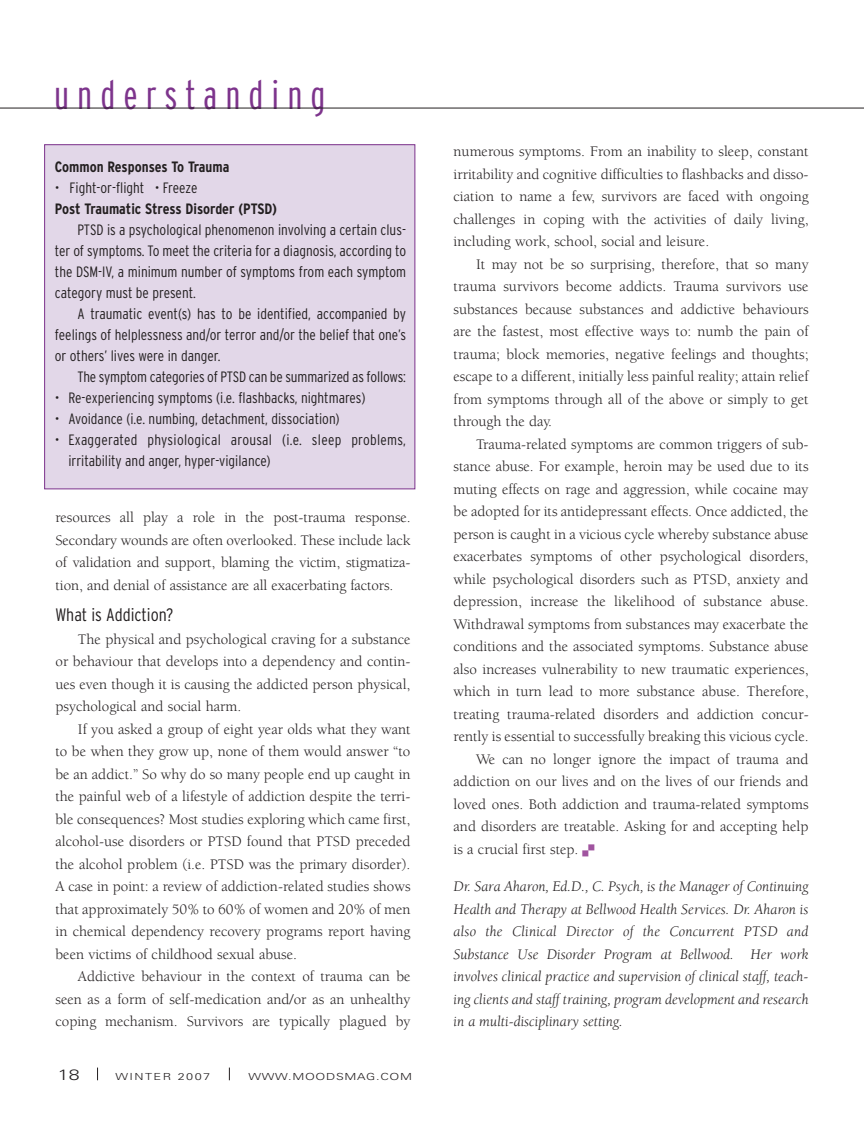
<style>
.page{position:relative;width:864px;height:1134px;background:#fff}
.page>*{position:absolute;margin:0;border:0;box-sizing:border-box;transform-origin:0 0}
.t1{font:300 extra-condensed 40.35px "Interstate";letter-spacing:.18em;color:#7d348c;scale:1.1 1}
.t2{font:300 condensed 18px "Interstate";color:#231f20}
.t3{font:15px/22.5px "Berkeley";color:#231f20;text-align:justify}
.t4{font:300 condensed 15px/21px "Interstate";color:#231f20;text-align:justify}
.t5{font:italic 15px/22.5px "Berkeley";color:#231f20;text-align:justify}
.t6{font:700 condensed 15px "Interstate";color:#231f20}
.t7{font:300 15px "Univers";color:#231f20;scale:1.3 1}
.t8{font:300 9.75px "Univers";letter-spacing:.055em;color:#231f20;scale:1.3 1}
.t9{font:300 9.75px "Univers";letter-spacing:.11em;color:#231f20;scale:1.3 1}
</style>
<div class="page">
<svg style="left:229px;top:1068px;width:1px;height:12px"></svg>
<svg style="left:97px;top:1068px;width:1px;height:12px"></svg>
<hr style="left:0;top:108px;width:864px;height:1px;background:#231f20">
<div style="left:45px;top:145px;width:370px;height:344px;background:#e2d7e8"></div>
<div style="left:44px;top:144px;width:371px;height:345px;border:1px solid #7d348c"></div>
<h1 class="t1" style="left:54px;top:71px;width:248px">understanding</h1>
<p class="t6" style="left:55px;top:158px;width:176px">Common Responses To Trauma</p>
<p class="t4" style="left:55px;top:177px;width:144px">• Fight-or-flight • Freeze</p>
<p class="t6" style="left:55px;top:200px;width:224px">Post Traumatic Stress Disorder (PTSD)</p>
<p class="t4" style="left:55px;top:219px;width:353px;text-indent:22px">PTSD is a psychological phenomenon involving a certain clus&shy;ter of symptoms. To meet the criteria for a diagnosis, according to the DSM-IV, a minimum number of symptoms from each symptom category must be present.</p>
<p class="t4" style="left:55px;top:303px;width:353px;text-indent:22px">A traumatic event(s) has to be identified, accompanied by feelings of helplessness and/or terror and/or the belief that one’s or others’ lives were in danger.</p>
<p class="t4" style="left:77px;top:366px;width:330px">The symptom categories of PTSD can be summarized as follows:</p>
<p class="t4" style="left:55px;top:387px;width:312px">• Re-experiencing symptoms (i.e. flashbacks, nightmares)</p>
<p class="t4" style="left:55px;top:408px;width:286px">• Avoidance (i.e. numbing, detachment, dissociation)</p>
<p class="t4" style="left:68px;top:429px;width:339px;text-indent:-14px">• Exaggerated physiological arousal (i.e. sleep problems, irritability and anger, hyper-vigilance)</p>
<p class="t3" style="left:56px;top:507px;width:357px">resources all play a role in the post-trauma response.<br>Secondary wounds are often overlooked. These include lack of validation and support, blaming the victim, stigmatiza&shy;tion, and denial of assistance are all exacerbating factors.</p>
<p class="t2" style="left:56px;top:604px;width:119px">What is Addiction?</p>
<p class="t3" style="left:56px;top:629px;width:357px;text-indent:22px">The physical and psychological craving for a substance or behaviour that develops into a dependency and contin&shy;ues even though it is causing the addicted person physical, psychological and social harm.</p>
<p class="t3" style="left:55px;top:719px;width:357px;text-indent:22px">If you asked a group of eight year olds what they want to be when they grow up, none of them would answer “to be an addict.” So why do so many people end up caught in the painful web of a lifestyle of addiction despite the terri&shy;ble consequences? Most studies exploring which came first, alcohol-use disorders or PTSD found that PTSD preceded the alcohol problem (i.e. PTSD was the primary disorder).<br>A case in point: a review of addiction-related studies shows that approximately 50% to 60% of women and 20% of men in chemical dependency recovery programs report having been victims of childhood sexual abuse.</p>
<p class="t3" style="left:55px;top:966px;width:357px;text-indent:22px">Addictive behaviour in the context of trauma can be seen as a form of self-medication and/or as an unhealthy coping mechanism. Survivors are typically plagued by</p>
<p class="t7" style="left:58px;top:1069px;width:18px">18</p>
<p class="t9" style="left:116px;top:1073px;width:74px">WINTER 2007</p>
<p class="t8" style="left:249px;top:1073px;width:127px">WWW.MOODSMAG.COM</p>
<p class="t3" style="left:454px;top:141px;width:357px">numerous symptoms. From an inability to sleep, constant irritability and cognitive difficulties to flashbacks and disso&shy;ciation to name a few, survivors are faced with ongoing challenges in coping with the activities of daily living, including work, school, social and leisure.</p>
<p class="t3" style="left:454px;top:254px;width:357px;text-indent:22px">It may not be so surprising, therefore, that so many trauma survivors become addicts. Trauma survivors use substances because substances and addictive behaviours are the fastest, most effective ways to: numb the pain of trauma; block memories, negative feelings and thoughts; escape to a different, initially less painful reality; attain relief from symptoms through all of the above or simply to get through the day.</p>
<p class="t3" style="left:476px;top:434px;width:334px">Trauma-related symptoms are common triggers of sub-</p>
<p class="t3" style="left:454px;top:456px;width:356px">stance abuse. For example, heroin may be used due to its</p>
<p class="t3" style="left:454px;top:479px;width:356px">muting effects on rage and aggression, while cocaine may</p>
<p class="t3" style="left:454px;top:501px;width:357px">be adopted for its antidepressant effects. Once addicted, the</p>
<p class="t3" style="left:454px;top:524px;width:357px">person is caught in a vicious cycle whereby substance abuse</p>
<p class="t3" style="left:454px;top:546px;width:356px">exacerbates symptoms of other psychological disorders,</p>
<p class="t3" style="left:454px;top:569px;width:357px">while psychological disorders such as PTSD, anxiety and</p>
<p class="t3" style="left:454px;top:591px;width:357px">depression, increase the likelihood of substance abuse.</p>
<p class="t3" style="left:454px;top:614px;width:356px">Withdrawal symptoms from substances may exacerbate the</p>
<p class="t3" style="left:454px;top:636px;width:357px">conditions and the associated symptoms. Substance abuse</p>
<p class="t3" style="left:454px;top:659px;width:357px">also increases vulnerability to new traumatic experiences,</p>
<p class="t3" style="left:454px;top:681px;width:356px">which in turn lead to more substance abuse. Therefore,</p>
<p class="t3" style="left:454px;top:704px;width:357px">treating trauma-related disorders and addiction concur-</p>
<p class="t3" style="left:454px;top:726px;width:357px">rently is essential to successfully breaking this vicious cycle.</p>
<p class="t3" style="left:476px;top:749px;width:334px">We can no longer ignore the impact of trauma and</p>
<p class="t3" style="left:454px;top:771px;width:356px">addiction on our lives and on the lives of our friends and</p>
<p class="t3" style="left:454px;top:794px;width:357px">loved ones. Both addiction and trauma-related symptoms</p>
<p class="t3" style="left:454px;top:816px;width:356px">and disorders are treatable. Asking for and accepting help</p>
<p class="t3" style="left:454px;top:839px;width:126px">is a crucial first step.</p>
<p class="t5" style="left:454px;top:876px;width:357px">Dr. Sara Aharon, Ed.D., C. Psych, is the Manager of Continuing Health and Therapy at Bellwood Health Services. Dr. Aharon is also the Clinical Director of the Concurrent PTSD and Substance Use Disorder Program at Bellwood. Her work involves clinical practice and supervision of clinical staff, teach&shy;ing clients and staff training, program development and research in a multi-disciplinary setting.</p>
</div>
